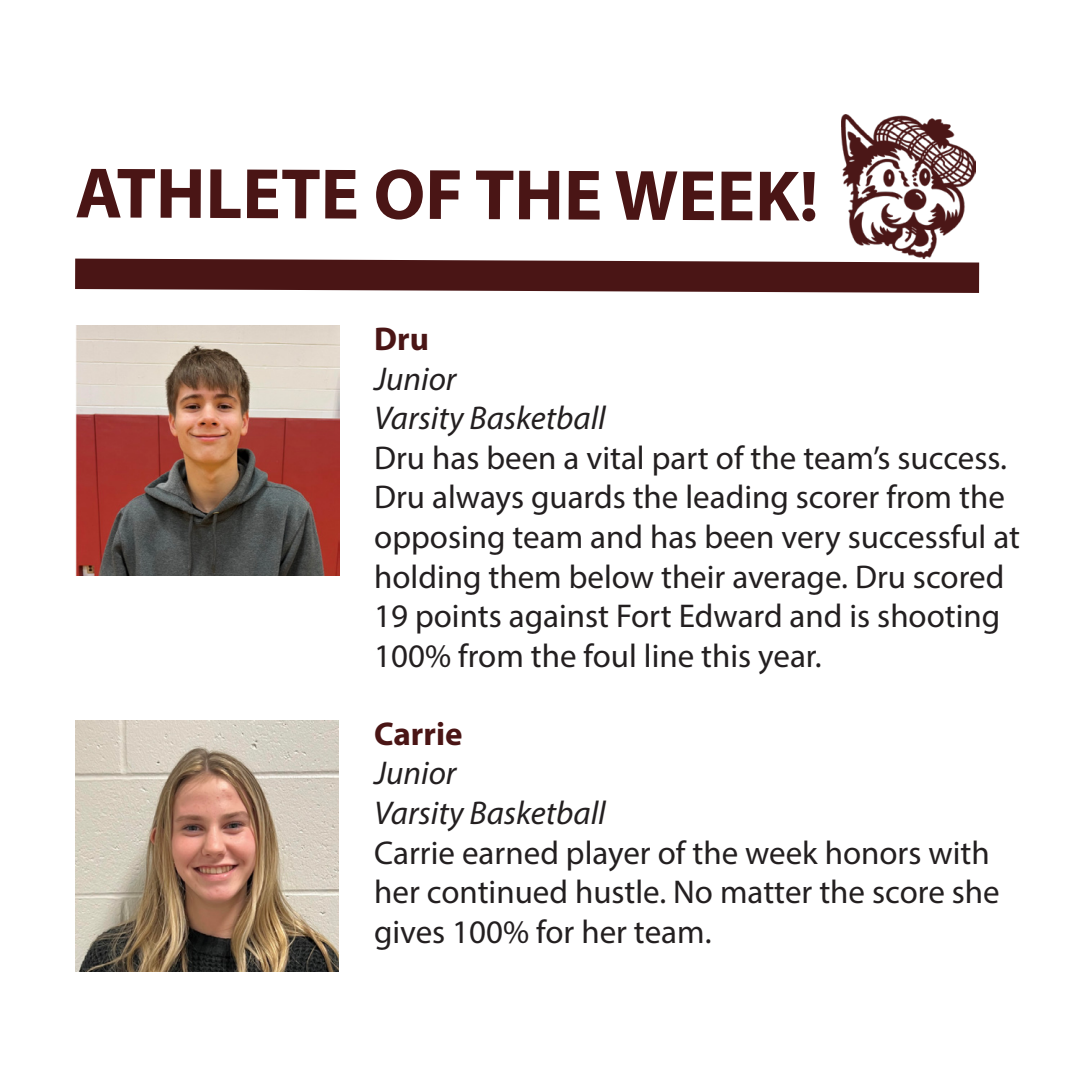
<style>
.page{position:relative;width:1080px;height:1080px;background:#fff}
.page>*{position:absolute;margin:0;border:0;box-sizing:border-box;transform-origin:0 0}
.t1{font:700 72px "Myriad Pro";letter-spacing:-.005em;color:#4a1515}
.t2{font:33px/39.6px "Myriad Pro";color:#231f20}
.t3{font:italic 33px "Myriad Pro";color:#231f20}
.t4{font:700 33px "Myriad Pro";color:#4a1515}
</style>
<div class="page">
<img style="left:842px;top:115px;width:134px;height:144px">
<svg style="left:75px;top:259px;width:904px;height:34px"></svg>
<img style="left:75px;top:325px;width:265px;height:250px">
<img style="left:75px;top:720px;width:264px;height:252px">
<p class="t1" style="left:75px;top:148px;width:745px">ATHLETE OF THE WEEK!</p>
<p class="t4" style="left:374px;top:317px;width:56px">Dru</p>
<p class="t3" style="left:374px;top:358px;width:84px">Junior</p>
<p class="t3" style="left:374px;top:398px;width:233px">Varsity Basketball</p>
<p class="t2" style="left:374px;top:437px;width:647px">Dru has been a vital part of the team’s success.<br>Dru always guards the leading scorer from the opposing team and has been very successful at holding them below their average. Dru scored 19 points against Fort Edward and is shooting 100% from the foul line this year.</p>
<p class="t4" style="left:374px;top:712px;width:90px">Carrie</p>
<p class="t3" style="left:374px;top:753px;width:84px">Junior</p>
<p class="t3" style="left:374px;top:793px;width:233px">Varsity Basketball</p>
<p class="t2" style="left:374px;top:832px;width:627px">Carrie earned player of the week honors with her continued hustle. No matter the score she gives 100% for her team.</p>
</div>
